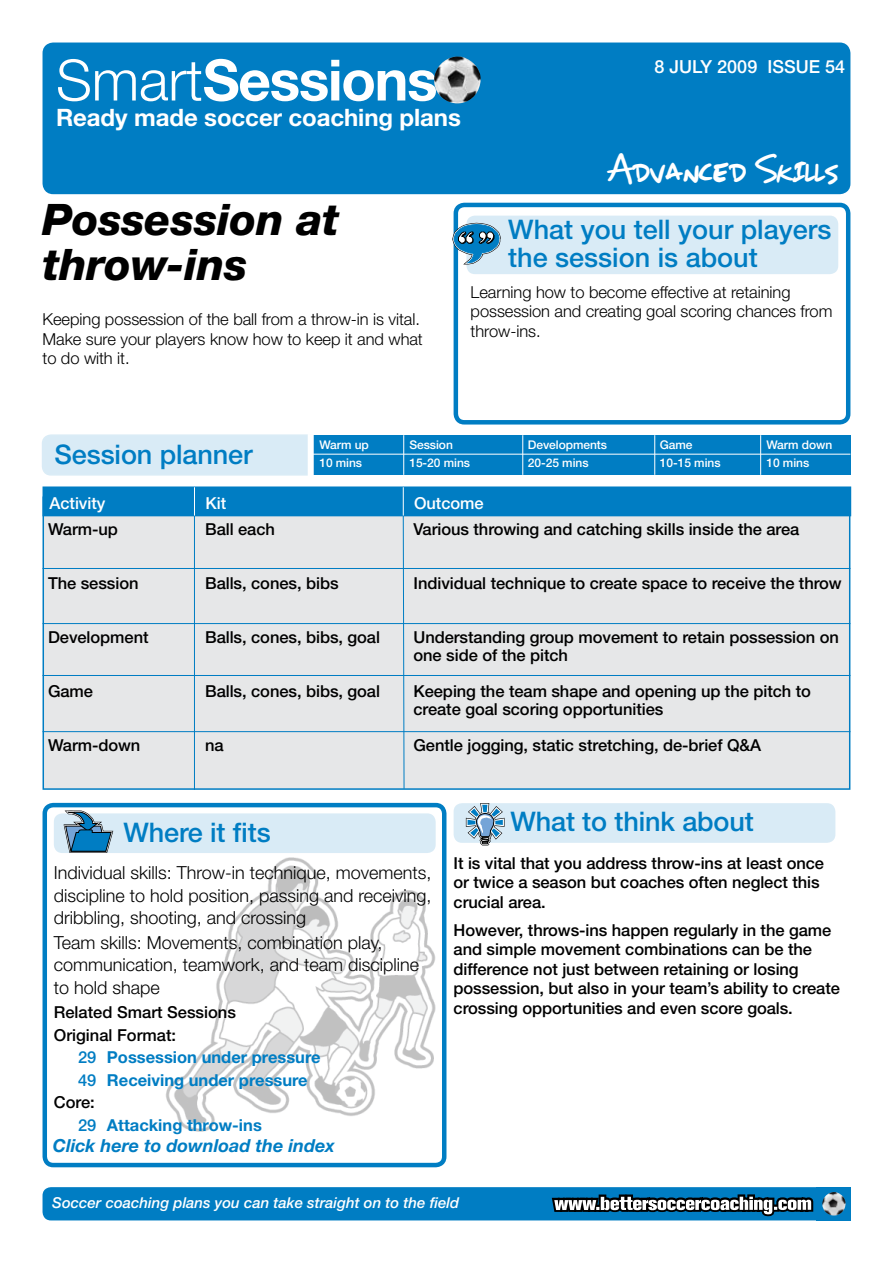
<style>
.page{position:relative;width:893px;height:1263px;background:#fff}
.page>*{position:absolute;margin:0;border:0;box-sizing:border-box;transform-origin:0 0}
.t1{font:700 57px "Helvetica Neue";letter-spacing:-.025em;color:#fff}
.t2{font:italic 800 43.5px/45px "Helvetica Neue";letter-spacing:-.005em;color:#000}
.t3{font:31.5px "mizike";color:#fff}
.t4{font:500 27px/28.5px "Helvetica Neue";color:#007dc3}
.t5{font:700 24px "Helvetica Neue";letter-spacing:-.005em;color:#fff}
.t6{font:300 18px/22.5px "Helvetica Neue";color:#000;text-align:justify}
.t7{font:italic 700 18px "Helvetica Neue";color:#007dc3}
.t8{font:500 18px "Helvetica Neue";color:#fff}
.t9{font:500 16.5px/19.5px "Helvetica Neue";letter-spacing:-.005em;color:#000}
.t10{font:300 16.5px/19.5px "Helvetica Neue";letter-spacing:-.005em;color:#000}
.t11{font:700 16.5px "Helvetica Neue";color:#007dc3}
.t12{font:500 16.5px "Helvetica Neue";letter-spacing:-.005em;color:#fff}
.t13{font:italic 500 15px "Helvetica Neue";color:#fff}
.t14{font:500 12px "Helvetica Neue";letter-spacing:-.005em;color:#fff}
.s1{font-weight:300}
.s2{font-weight:500}
</style>
<div class="page">
<img style="left:166px;top:851px;width:270px;height:281px">
<div style="left:43px;top:803px;width:403px;height:364px;border:4px solid #007dc3;border-radius:9px"></div>
<div style="left:454px;top:203px;width:396px;height:221px;border:4px solid #007dc3;border-radius:9px"></div>
<div style="left:454px;top:803px;width:381px;height:40px;background:#d9ebf6;border-radius:9px"></div>
<div style="left:43px;top:496px;width:807px;height:294px;background:#e6e7e8;border:2px solid #007dc3"></div>
<div style="left:314px;top:435px;width:536px;height:40px;background:#007dc3"></div>
<div style="left:45px;top:45px;width:803px;height:147px;background:#007dc3;border-radius:9px"></div>
<div style="left:43px;top:43px;width:807px;height:151px;border:4px solid #007dc3;border-radius:9px"></div>
<div style="left:466px;top:216px;width:372px;height:58px;background:#d9ebf6;border-radius:9px"></div>
<div style="left:43px;top:435px;width:274px;height:40px;background:#d9ebf6;border-radius:9px"></div>
<div style="left:42px;top:434px;width:276px;height:42px;border:2px solid #007dc3;border-radius:9px"></div>
<div style="left:308px;top:434px;width:6px;height:45px;background:#fff"></div>
<hr style="left:312px;top:454px;width:538px;height:1px;background:#fff">
<hr style="left:654px;top:435px;width:1px;height:40px;background:#fff">
<hr style="left:760px;top:435px;width:1px;height:40px;background:#fff">
<hr style="left:194px;top:516px;width:1px;height:274px;background:#007dc3">
<hr style="left:43px;top:568px;width:807px;height:1px;background:#007dc3">
<hr style="left:43px;top:675px;width:807px;height:1px;background:#007dc3">
<hr style="left:43px;top:731px;width:807px;height:1px;background:#007dc3">
<hr style="left:522px;top:435px;width:1px;height:40px;background:#fff">
<hr style="left:403px;top:435px;width:1px;height:40px;background:#fff">
<hr style="left:43px;top:623px;width:807px;height:1px;background:#007dc3">
<div style="left:43px;top:486px;width:808px;height:30px;background:#007dc3;border:2px solid #007dc3"></div>
<svg style="left:194px;top:487px;width:1px;height:29px"></svg>
<svg style="left:402px;top:487px;width:3px;height:302px"></svg>
<div style="left:54px;top:813px;width:382px;height:40px;background:#d9ebf6;border-radius:9px"></div>
<div style="left:816px;top:1187px;width:34px;height:33px;background:#007dc3"></div>
<div style="left:43px;top:1187px;width:807px;height:33px;background:#007dc3;border-radius:9px"></div>
<svg style="left:552px;top:1194px;width:261px;height:22px"></svg>
<img style="left:434px;top:57px;width:47px;height:47px">
<img style="left:822px;top:1192px;width:24px;height:23px">
<svg style="left:452px;top:221px;width:49px;height:44px"></svg>
<svg style="left:62px;top:810px;width:53px;height:43px"></svg>
<svg style="left:465px;top:803px;width:40px;height:43px"></svg>
<h1 class="t1" style="left:56px;top:45px;width:383px"><span class="s1">Smart</span>Sessions</h1>
<h3 class="t5" style="left:56px;top:103px;width:406px">Ready made soccer coaching plans</h3>
<h2 class="t2" style="left:43px;top:197px;width:298px">Possession at throw-ins</h2>
<p class="t10" style="left:43px;top:309px;width:382px">Keeping possession of the ball from a throw-in is vital.<br>Make sure your players know how to keep it and what to do with it.</p>
<p class="t8" style="left:655px;top:56px;width:192px">8 JULY 2009 ISSUE 54</p>
<h3 class="t3" style="left:608px;top:152px;width:233px">Advanced Skills</h3>
<h3 class="t4" style="left:508px;top:214px;width:325px">What you tell your players the session is about</h3>
<p class="t10" style="left:471px;top:282px;width:363px">Learning how to become effective at retaining possession and creating goal scoring chances from throw-ins.</p>
<h3 class="t4" style="left:55px;top:440px;width:200px">Session planner</h3>
<p class="t14" style="left:319px;top:438px;width:51px">Warm up</p>
<p class="t14" style="left:409px;top:438px;width:45px">Session</p>
<p class="t14" style="left:528px;top:438px;width:81px">Developments</p>
<p class="t14" style="left:660px;top:438px;width:34px">Game</p>
<p class="t14" style="left:766px;top:438px;width:67px">Warm down</p>
<p class="t14" style="left:319px;top:456px;width:44px">10 mins</p>
<p class="t14" style="left:409px;top:456px;width:62px">15-20 mins</p>
<p class="t14" style="left:528px;top:456px;width:62px">20-25 mins</p>
<p class="t14" style="left:660px;top:456px;width:62px">10-15 mins</p>
<p class="t14" style="left:766px;top:456px;width:44px">10 mins</p>
<p class="t12" style="left:50px;top:493px;width:57px">Activity</p>
<p class="t12" style="left:206px;top:493px;width:22px">Kit</p>
<p class="t12" style="left:414px;top:493px;width:71px">Outcome</p>
<p class="t9" style="left:48px;top:519px;width:71px">Warm-up</p>
<p class="t9" style="left:48px;top:573px;width:92px">The session</p>
<p class="t9" style="left:48px;top:627px;width:102px">Development</p>
<p class="t9" style="left:48px;top:681px;width:47px">Game</p>
<p class="t9" style="left:48px;top:735px;width:94px">Warm-down</p>
<p class="t9" style="left:205px;top:519px;width:71px">Ball each</p>
<p class="t9" style="left:205px;top:573px;width:135px">Balls, cones, bibs</p>
<p class="t9" style="left:205px;top:627px;width:176px">Balls, cones, bibs, goal</p>
<p class="t9" style="left:205px;top:681px;width:176px">Balls, cones, bibs, goal</p>
<p class="t9" style="left:205px;top:735px;width:20px">na</p>
<h3 class="t4" style="left:123px;top:817px;width:149px">Where it fits</h3>
<p class="t9" style="left:413px;top:519px;width:387px">Various throwing and catching skills inside the area</p>
<p class="t9" style="left:413px;top:573px;width:430px">Individual technique to create space to receive the throw</p>
<p class="t9" style="left:413px;top:628px;width:427px;line-height:18px">Understanding group movement to retain possession on one side of the pitch</p>
<p class="t9" style="left:413px;top:682px;width:399px;line-height:18px">Keeping the team shape and opening up the pitch to create goal scoring opportunities</p>
<p class="t9" style="left:413px;top:735px;width:349px">Gentle jogging, static stretching, de-brief Q&amp;A</p>
<h3 class="t4" style="left:510px;top:807px;width:245px">What to think about</h3>
<p class="t6" style="left:54px;top:861px;width:379px">Individual skills: Throw-in technique, movements, discipline to hold position, passing and receiving, dribbling, shooting, and crossing</p>
<p class="t6" style="left:54px;top:931px;width:367px;text-align:left">Team skills: Movements, combination play, communication, teamwork, and team discipline to hold shape</p>
<p class="t9" style="left:54px;top:1001px;width:184px;line-height:22.5px">Related Smart Sessions<br>Original Format:</p>
<p class="t11" style="left:78px;top:1047px;width:244px"><span class="s2">29</span> Possession under pressure</p>
<p class="t11" style="left:78px;top:1070px;width:231px"><span class="s2">49</span> Receiving under pressure</p>
<p class="t9" style="left:54px;top:1093px;width:42px">Core:</p>
<p class="t11" style="left:78px;top:1115px;width:185px"><span class="s2">29</span> Attacking throw-ins</p>
<p class="t7" style="left:53px;top:1135px;width:284px">Click here to download the index</p>
<p class="t9" style="left:454px;top:853px;width:372px">It is vital that you address throw-ins at least once or twice a season but coaches often neglect this crucial area.</p>
<p class="t9" style="left:454px;top:920px;width:388px">However, throws-ins happen regularly in the game and simple movement combinations can be the difference not just between retaining or losing possession, but also in your team’s ability to create crossing opportunities and even score goals.</p>
<p class="t13" style="left:52px;top:1194px;width:408px">Soccer coaching plans you can take straight on to the field</p>
</div>
